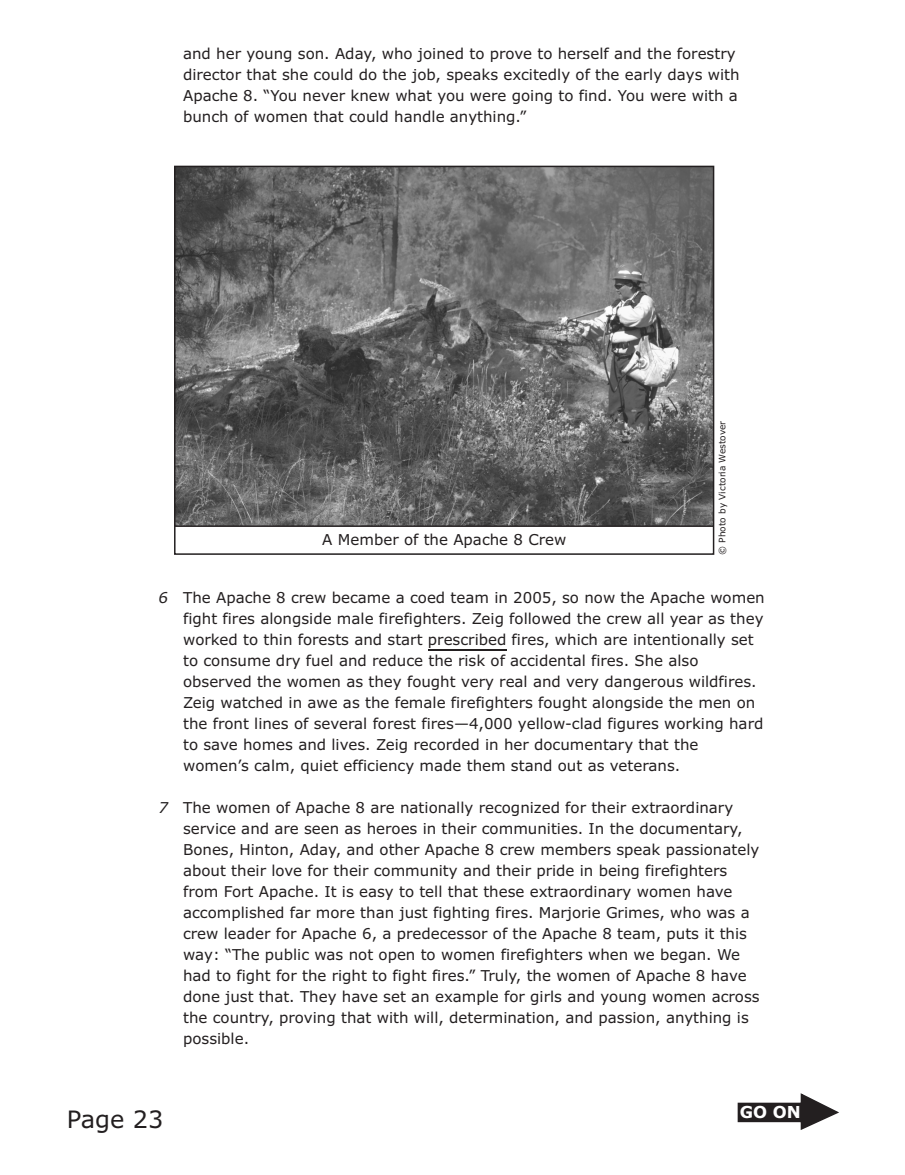
<style>
.page{position:relative;width:905px;height:1175px;background:#fff}
.page>*{position:absolute;margin:0;border:0;box-sizing:border-box;transform-origin:0 0}
.t1{font:24px "Verdana";color:#231f20}
.t2{font:700 16.5px "Verdana";color:#fff}
.t3{font:15px/21px "Verdana";color:#231f20}
.t4{font:9px "Verdana";color:#231f20}
.s1{font-style:italic}
</style>
<div class="page">
<svg style="left:737px;top:1093px;width:102px;height:37px"></svg>
<hr style="left:428px;top:649px;width:78px;height:1px;background:#231f20">
<img style="left:177px;top:169px;width:534px;height:356px">
<div style="left:174px;top:166px;width:540px;height:389px;border:2px solid #231f20"></div>
<hr style="left:174px;top:525px;width:539px;height:2px;background:#231f20">
<p class="t3" style="left:183px;top:44px;width:558px">and her young son. Aday, who joined to prove to herself and the forestry director that she could do the job, speaks excitedly of the early days with Apache 8. “You never knew what you were going to find. You were with a bunch of women that could handle anything.”</p>
<p class="t3" style="left:322px;top:530px;width:246px">A Member of the Apache 8 Crew</p>
<p class="t4" style="left:718px;top:555px;width:136px;rotate:-90deg">© Photo by Victoria Westover</p>
<p class="t3" style="left:183px;top:588px;width:583px;text-indent:-25px"><span class="s1">6</span> The Apache 8 crew became a coed team in 2005, so now the Apache women fight fires alongside male firefighters. Zeig followed the crew all year as they worked to thin forests and start prescribed fires, which are intentionally set to consume dry fuel and reduce the risk of accidental fires. She also observed the women as they fought very real and very dangerous wildfires.<br>Zeig watched in awe as the female firefighters fought alongside the men on the front lines of several forest fires—4,000 yellow-clad figures working hard to save homes and lives. Zeig recorded in her documentary that the women’s calm, quiet efficiency made them stand out as veterans.</p>
<p class="t3" style="left:183px;top:798px;width:578px;text-indent:-25px"><span class="s1">7</span> The women of Apache 8 are nationally recognized for their extraordinary service and are seen as heroes in their communities. In the documentary, Bones, Hinton, Aday, and other Apache 8 crew members speak passionately about their love for their community and their pride in being firefighters from Fort Apache. It is easy to tell that these extraordinary women have accomplished far more than just fighting fires. Marjorie Grimes, who was a crew leader for Apache 6, a predecessor of the Apache 8 team, puts it this way: “The public was not open to women firefighters when we began. We had to fight for the right to fight fires.” Truly, the women of Apache 8 have done just that. They have set an example for girls and young women across the country, proving that with will, determination, and passion, anything is possible.</p>
<h1 class="t1" style="left:67px;top:1109px;width:98px">Page 23</h1>
<p class="t2" style="left:739px;top:1102px;width:63px">GO ON</p>
</div>
